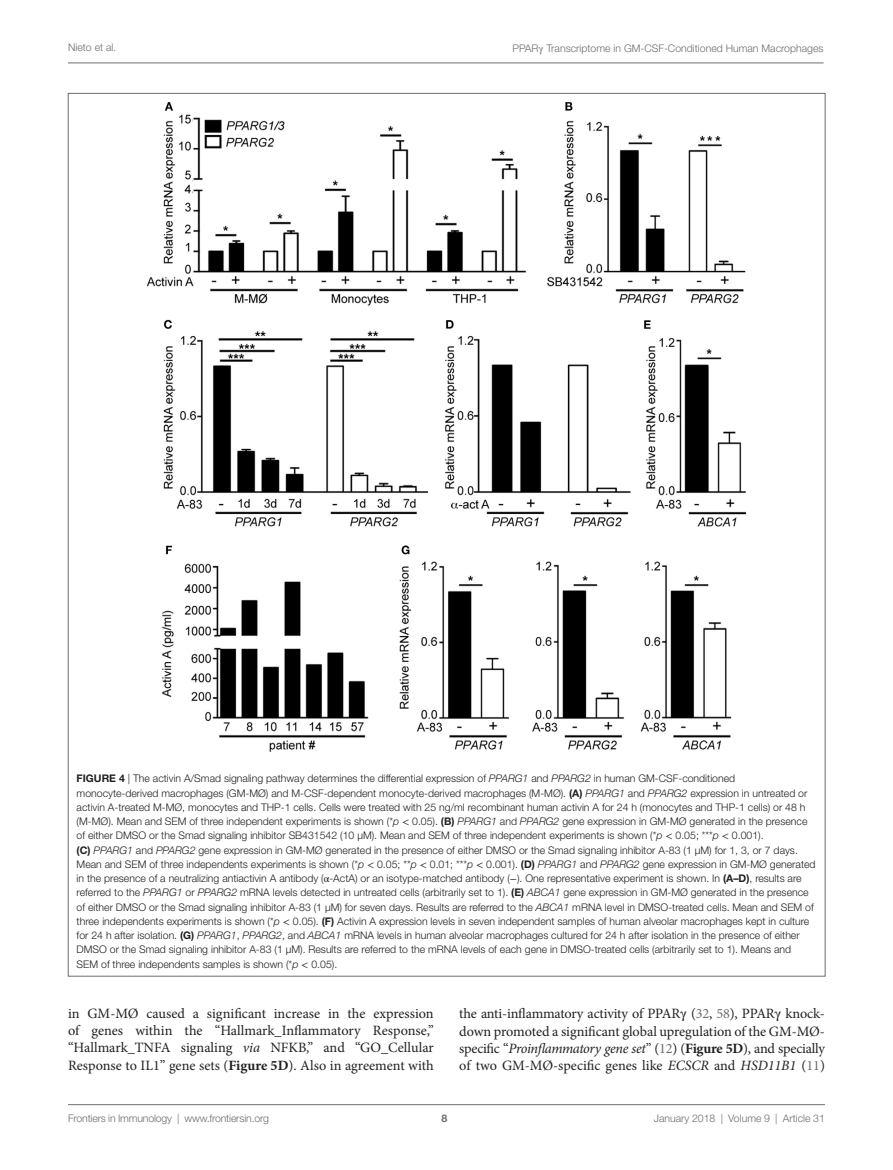
<style>
.page{position:relative;width:893px;height:1170px;background:#fff}
.page>*{position:absolute;margin:0;border:0;box-sizing:border-box;transform-origin:0 0}
.t1{font:14.25px/17.2px "Minion Pro";letter-spacing:-.005em;color:#231f20;text-align:justify}
.t2{font:300 10.5px/14.2px "Helvetica Neue LT Std";color:#231f20}
.t3{font:300 10.5px "Helvetica Neue LT Std";color:#6c6d70}
.t4{font:700 10.5px "Helvetica Neue LT Std";color:#6c6d70}
.s1{font-family:"STIX General";font-weight:400}
.s2{font-weight:700}
.s3{font-style:italic}
.s4{font-family:"STIX General"}
.s5{color:#6c6d70}
</style>
<div class="page">
<img style="left:147px;top:102px;width:600px;height:650px">
<hr style="left:68px;top:63px;width:756px;height:1px;background:#6c6d70">
<hr style="left:68px;top:1104px;width:757px;height:1px;background:#6c6d70">
<p class="t3" style="left:68px;top:41px;width:50px">Nieto et al.</p>
<p class="t3" style="left:512px;top:42px;width:313px">PPAR<span class="s1">γ</span> Transcriptome in GM-CSF-Conditioned Human Macrophages</p>
<p class="t2" style="left:77px;top:771px;width:740px"><span class="s2">FIGURE 4</span> | The activin A/Smad signaling pathway determines the differential expression of <span class="s3">PPARG1</span> and <span class="s3">PPARG2</span> in human GM-CSF-conditioned monocyte-derived macrophages (GM-MØ) and M-CSF-dependent monocyte-derived macrophages (M-MØ). <span class="s2">(A)</span> <span class="s3">PPARG1</span> and <span class="s3">PPARG2</span> expression in untreated or activin A-treated M-MØ, monocytes and THP-1 cells. Cells were treated with 25 ng/ml recombinant human activin A for 24 h (monocytes and THP-1 cells) or 48 h (M-MØ). Mean and SEM of three independent experiments is shown (*<span class="s3">p</span> <span class="s1">&lt;</span> 0.05). <span class="s2">(B)</span> <span class="s3">PPARG1</span> and <span class="s3">PPARG2</span> gene expression in GM-MØ generated in the presence of either DMSO or the Smad signaling inhibitor SB431542 (10 µM). Mean and SEM of three independent experiments is shown (*<span class="s3">p</span> <span class="s1">&lt;</span> 0.05; ***<span class="s3">p</span> <span class="s1">&lt;</span> 0.001).<br><span class="s2">(C)</span> <span class="s3">PPARG1</span> and <span class="s3">PPARG2</span> gene expression in GM-MØ generated in the presence of either DMSO or the Smad signaling inhibitor A-83 (1 µM) for 1, 3, or 7 days.<br>Mean and SEM of three independents experiments is shown (*<span class="s3">p</span> <span class="s1">&lt;</span> 0.05; **<span class="s3">p</span> <span class="s1">&lt;</span> 0.01; ***<span class="s3">p</span> <span class="s1">&lt;</span> 0.001). <span class="s2">(D)</span> <span class="s3">PPARG1</span> and <span class="s3">PPARG2</span> gene expression in GM-MØ generated in the presence of a neutralizing antiactivin A antibody (<span class="s1">α</span>-ActA) or an isotype-matched antibody (<span class="s1">−</span>). One representative experiment is shown. In <span class="s2">(A–D)</span>, results are referred to the <span class="s3">PPARG1</span> or <span class="s3">PPARG2</span> mRNA levels detected in untreated cells (arbitrarily set to 1). <span class="s2">(E)</span> <span class="s3">ABCA1</span> gene expression in GM-MØ generated in the presence of either DMSO or the Smad signaling inhibitor A-83 (1 µM) for seven days. Results are referred to the <span class="s3">ABCA1</span> mRNA level in DMSO-treated cells. Mean and SEM of three independents experiments is shown (*<span class="s3">p</span> <span class="s1">&lt;</span> 0.05). <span class="s2">(F)</span> Activin A expression levels in seven independent samples of human alveolar macrophages kept in culture for 24 h after isolation. <span class="s2">(G)</span> <span class="s3">PPARG1</span>, <span class="s3">PPARG2</span>, and <span class="s3">ABCA1</span> mRNA levels in human alveolar macrophages cultured for 24 h after isolation in the presence of either DMSO or the Smad signaling inhibitor A-83 (1 µM). Results are referred to the mRNA levels of each gene in DMSO-treated cells (arbitrarily set to 1). Means and<br>SEM of three independents samples is shown (*<span class="s3">p</span> <span class="s1">&lt;</span> 0.05).</p>
<h1 class="t1" style="left:68px;top:1004px;width:367px">in GM-MØ caused a significant increase in the expression of genes within the “Hallmark_Inflammatory Response,” “Hallmark_TNFA signaling <span class="s3">via</span> NFKB,” and “GO_Cellular Response to IL1” gene sets (<span class="s2">Figure 5D</span>). Also in agreement with</h1>
<p class="t1" style="left:459px;top:1005px;width:367px">the anti-inflammatory activity of PPAR<span class="s4">γ</span> (<span class="s5">32</span>, <span class="s5">58</span>), PPAR<span class="s4">γ</span> knock&shy;down promoted a significant global upregulation of the GM-MØ&shy;specific “<span class="s3">Proinflammatory gene set</span>” (<span class="s5">12</span>) (<span class="s2">Figure 5D</span>), and specially of two GM-MØ-specific genes like <span class="s3">ECSCR</span> and <span class="s3">HSD11B1</span> (<span class="s5">11</span>)</p>
<p class="t3" style="left:68px;top:1111px;width:203px">Frontiers in Immunology | www.frontiersin.org</p>
<p class="t3" style="left:654px;top:1111px;width:173px">January 2018 | Volume 9 | Article 31</p>
<p class="t4" style="left:441px;top:1111px;width:7px">8</p>
</div>
